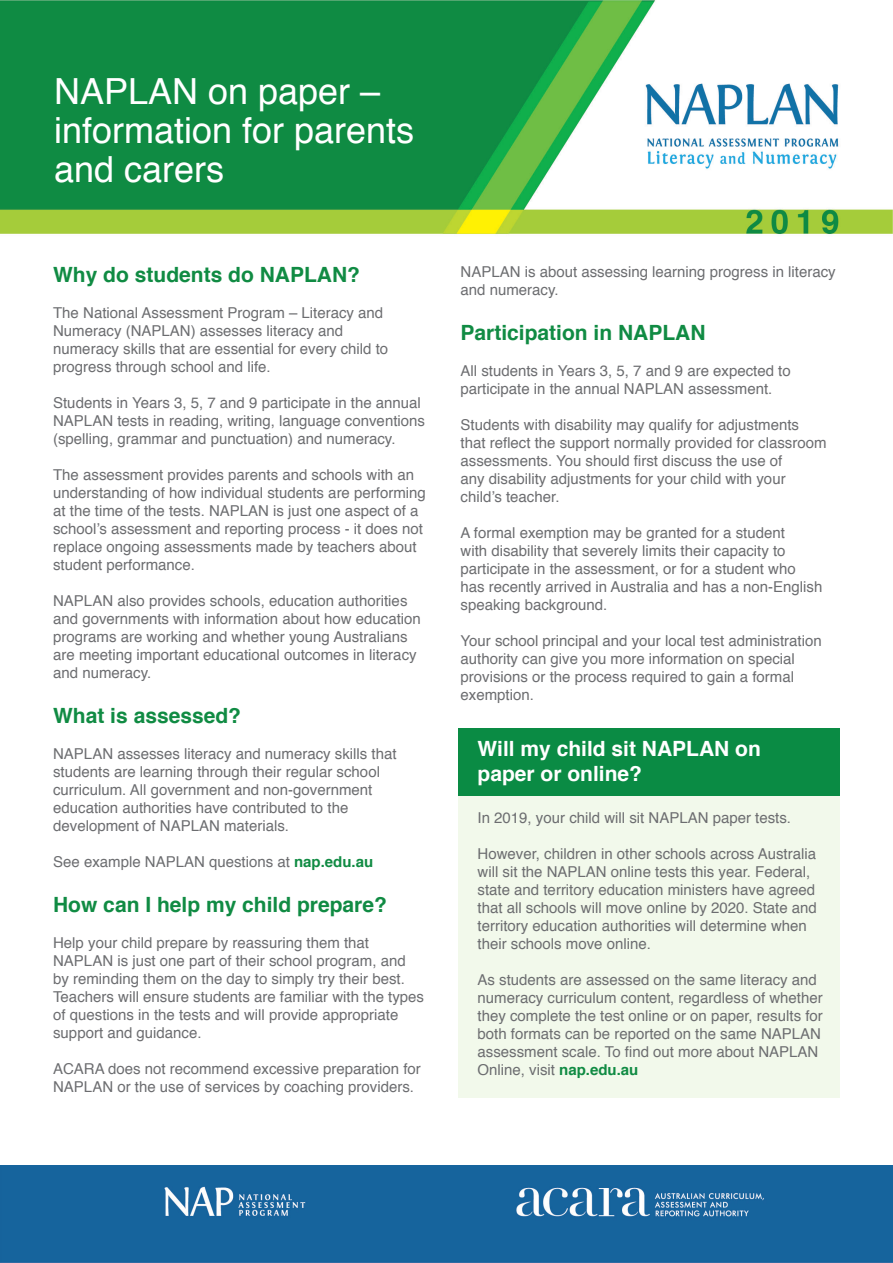
<style>
.page{position:relative;width:893px;height:1263px;background:#fff}
.page>*{position:absolute;margin:0;border:0;box-sizing:border-box;transform-origin:0 0}
.Heading{font:36px "Helvetica";color:#fff}
.Paragraph_Style{font:700 21px "Helvetica";color:#108b43}
.Paragraph_Style-2{font:700 21px "Helvetica";color:#fff}
.Paragraph_Style-3{font:15px/18px "Helvetica";color:#6c6d70}
.s1{font-weight:700;color:#108b43}
</style>
<div class="page">
<img style="left:0;top:0;width:893px;height:234px">
<div style="left:0;top:1165px;width:893px;height:98px;background:#16649d"></div>
<div style="left:458px;top:728px;width:382px;height:370px;background:#f2f9eb"></div>
<div style="left:458px;top:728px;width:382px;height:68px;background:#0a8b44"></div>
<p class="Heading" style="left:54px;top:63px;width:328px">NAPLAN on paper –</p>
<p class="Heading" style="left:54px;top:102px;width:362px">information for parents</p>
<p class="Heading" style="left:54px;top:141px;width:172px">and carers</p>
<p class="Paragraph_Style" style="left:53px;top:257px;width:308px">Why do students do NAPLAN?</p>
<p class="Paragraph_Style-3" style="left:53px;top:304px;width:332px">The National Assessment Program – Literacy and</p>
<p class="Paragraph_Style-3" style="left:53px;top:322px;width:292px">Numeracy (NAPLAN) assesses literacy and</p>
<p class="Paragraph_Style-3" style="left:53px;top:340px;width:337px">numeracy skills that are essential for every child to</p>
<p class="Paragraph_Style-3" style="left:53px;top:358px;width:219px">progress through school and life.</p>
<p class="Paragraph_Style-3" style="left:53px;top:394px;width:373px">Students in Years 3, 5, 7 and 9 participate in the annual<br>NAPLAN tests in reading, writing, language conventions (spelling, grammar and punctuation) and numeracy.</p>
<p class="Paragraph_Style-3" style="left:53px;top:466px;width:374px">The assessment provides parents and schools with an understanding of how individual students are performing at the time of the tests. NAPLAN is just one aspect of a school’s assessment and reporting process - it does not replace ongoing assessments made by teachers about student performance.</p>
<p class="Paragraph_Style-3" style="left:53px;top:592px;width:369px">NAPLAN also provides schools, education authorities and governments with information about how education programs are working and whether young Australians are meeting important educational outcomes in literacy and numeracy.</p>
<p class="Paragraph_Style" style="left:53px;top:698px;width:189px">What is assessed?</p>
<p class="Paragraph_Style-3" style="left:53px;top:745px;width:345px">NAPLAN assesses literacy and numeracy skills that students are learning through their regular school</p>
<p class="Paragraph_Style-3" style="left:53px;top:781px;width:321px">curriculum. All government and non-government</p>
<p class="Paragraph_Style-3" style="left:53px;top:799px;width:297px">education authorities have contributed to the</p>
<p class="Paragraph_Style-3" style="left:53px;top:817px;width:237px">development of NAPLAN materials.</p>
<p class="Paragraph_Style-3" style="left:53px;top:853px;width:322px">See example NAPLAN questions at <span class="s1">nap.edu.au</span></p>
<p class="Paragraph_Style" style="left:53px;top:887px;width:335px">How can I help my child prepare?</p>
<p class="Paragraph_Style-3" style="left:53px;top:934px;width:317px">Help your child prepare by reassuring them that</p>
<p class="Paragraph_Style-3" style="left:53px;top:952px;width:372px">NAPLAN is just one part of their school program, and by reminding them on the day to simply try their best.<br>Teachers will ensure students are familiar with the types of questions in the tests and will provide appropriate support and guidance.</p>
<p class="Paragraph_Style-3" style="left:53px;top:1060px;width:369px">ACARA does not recommend excessive preparation for<br>NAPLAN or the use of services by coaching providers.</p>
<p class="Paragraph_Style-3" style="left:460px;top:263px;width:377px">NAPLAN is about assessing learning progress in literacy</p>
<p class="Paragraph_Style-3" style="left:460px;top:281px;width:100px">and numeracy.</p>
<p class="Paragraph_Style" style="left:460px;top:316px;width:247px">Participation in NAPLAN</p>
<p class="Paragraph_Style-3" style="left:460px;top:362px;width:332px">All students in Years 3, 5, 7 and 9 are expected to</p>
<p class="Paragraph_Style-3" style="left:460px;top:380px;width:313px">participate in the annual NAPLAN assessment.</p>
<p class="Paragraph_Style-3" style="left:460px;top:416px;width:340px">Students with disability may qualify for adjustments</p>
<p class="Paragraph_Style-3" style="left:460px;top:434px;width:367px">that reflect the support normally provided for classroom</p>
<p class="Paragraph_Style-3" style="left:460px;top:452px;width:323px">assessments. You should first discuss the use of</p>
<p class="Paragraph_Style-3" style="left:460px;top:470px;width:327px">any disability adjustments for your child with your</p>
<p class="Paragraph_Style-3" style="left:460px;top:488px;width:100px">child’s teacher.</p>
<p class="Paragraph_Style-3" style="left:460px;top:524px;width:326px">A formal exemption may be granted for a student</p>
<p class="Paragraph_Style-3" style="left:460px;top:542px;width:327px">with disability that severely limits their capacity to</p>
<p class="Paragraph_Style-3" style="left:460px;top:560px;width:363px">participate in the assessment, or for a student who has recently arrived in Australia and has a non-English speaking background.</p>
<p class="Paragraph_Style-3" style="left:460px;top:632px;width:363px">Your school principal and your local test administration authority can give you more information on special</p>
<p class="Paragraph_Style-3" style="left:460px;top:668px;width:335px">provisions or the process required to gain a formal</p>
<p class="Paragraph_Style-3" style="left:460px;top:686px;width:75px">exemption.</p>
<p class="Paragraph_Style-2" style="left:478px;top:732px;width:285px">Will my child sit NAPLAN on</p>
<p class="Paragraph_Style-2" style="left:478px;top:757px;width:166px">paper or online?</p>
<p class="Paragraph_Style-3" style="left:478px;top:809px;width:315px">In 2019, your child will sit NAPLAN paper tests.</p>
<p class="Paragraph_Style-3" style="left:478px;top:845px;width:341px">However, children in other schools across Australia will sit the NAPLAN online tests this year. Federal, state and territory education ministers have agreed that all schools will move online by 2020. State and territory education authorities will determine when their schools move online.</p>
<p class="Paragraph_Style-3" style="left:478px;top:971px;width:347px">As students are assessed on the same literacy and numeracy curriculum content, regardless of whether they complete the test online or on paper, results for both formats can be reported on the same NAPLAN assessment scale. To find out more about NAPLAN Online, visit <span class="s1">nap.edu.au</span></p>
</div>
